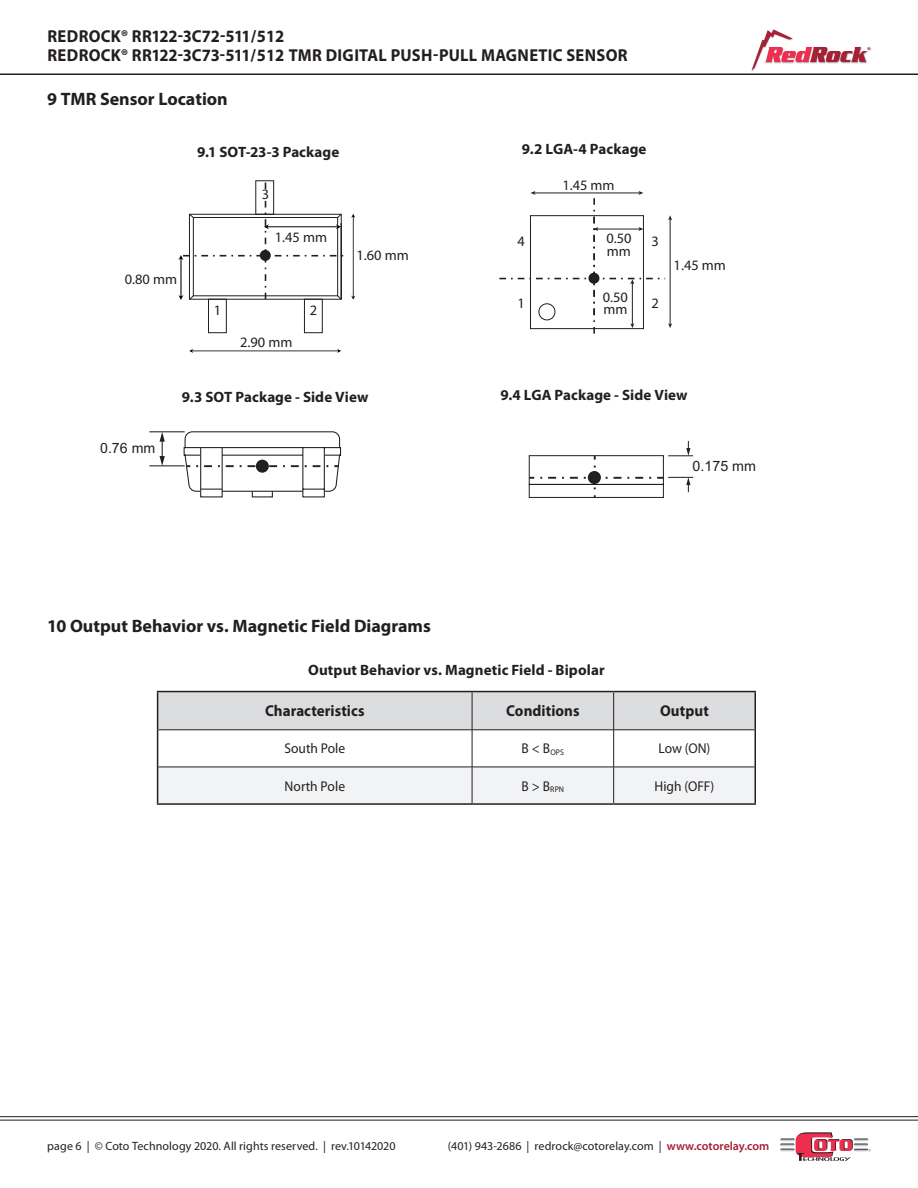
<style>
.page{position:relative;width:918px;height:1188px;background:#fff}
.page>*{position:absolute;margin:0;border:0;box-sizing:border-box;transform-origin:0 0}
.BCoto_Catalog_Subhea{font:700 18px "Myriad Pro";color:#231f20}
.t1{font:700 17.4px "Myriad Pro";letter-spacing:.015em;color:#231f20;scale:.95 1}
.Main_Title_for_TOC{font:700 15.75px "Myriad Pro";letter-spacing:.005em;color:#231f20;scale:.95 1}
.BCoto_Catalog_Subhea-2{font:700 15px "Myriad Pro";letter-spacing:.005em;color:#231f20}
.t2{font:14.4px/12.5px "Myriad Pro";color:#231f20}
.t3{font:14.25px "Arial";color:#231f20}
.Main_Title_for_TOC-2{font:14.1px "Myriad Pro";letter-spacing:.005em;color:#231f20;scale:.95 1}
.t4{font:12px "Myriad Pro";letter-spacing:.005em;color:#231f20}
.t5{font:500 4.5px "Serpentine";color:#a52235}
.s1{font-weight:600;color:#a62035}
</style>
<div class="page">
<svg style="left:752px;top:29px;width:116px;height:41px"></svg>
<svg style="left:780px;top:1132px;width:91px;height:29px"></svg>
<hr style="left:0;top:74px;width:918px;height:1px;background:#231f20">
<hr style="left:0;top:1120px;width:918px;height:1px;background:#231f20">
<hr style="left:0;top:1116px;width:918px;height:1px;background:#231f20">
<div style="left:158px;top:692px;width:596px;height:38px;background:#dcdddf"></div>
<div style="left:158px;top:768px;width:596px;height:35px;background:#f2f3f4"></div>
<hr style="left:157px;top:691px;width:315px;height:1px;background:#231f20">
<hr style="left:157px;top:692px;width:1px;height:38px;background:#231f20">
<hr style="left:472px;top:691px;width:142px;height:1px;background:#231f20">
<hr style="left:614px;top:691px;width:142px;height:1px;background:#231f20">
<hr style="left:754px;top:692px;width:2px;height:38px;background:#231f20">
<hr style="left:157px;top:730px;width:1px;height:37px;background:#231f20">
<hr style="left:754px;top:730px;width:2px;height:37px;background:#231f20">
<hr style="left:157px;top:767px;width:1px;height:36px;background:#231f20">
<hr style="left:754px;top:767px;width:2px;height:36px;background:#231f20">
<hr style="left:157px;top:803px;width:315px;height:2px;background:#231f20">
<hr style="left:472px;top:803px;width:142px;height:2px;background:#231f20">
<hr style="left:614px;top:803px;width:142px;height:2px;background:#231f20">
<hr style="left:472px;top:692px;width:1px;height:38px;background:#231f20">
<hr style="left:613px;top:692px;width:1px;height:38px;background:#231f20">
<hr style="left:158px;top:730px;width:314px;height:1px;background:#231f20">
<hr style="left:472px;top:730px;width:142px;height:1px;background:#231f20">
<hr style="left:472px;top:730px;width:1px;height:37px;background:#231f20">
<hr style="left:614px;top:730px;width:141px;height:1px;background:#231f20">
<hr style="left:613px;top:730px;width:1px;height:37px;background:#231f20">
<hr style="left:158px;top:767px;width:314px;height:1px;background:#231f20">
<hr style="left:472px;top:767px;width:142px;height:1px;background:#231f20">
<hr style="left:472px;top:767px;width:1px;height:36px;background:#231f20">
<hr style="left:614px;top:767px;width:141px;height:1px;background:#231f20">
<hr style="left:613px;top:767px;width:1px;height:36px;background:#231f20">
<svg style="left:351px;top:214px;width:4px;height:86px"></svg>
<svg style="left:189px;top:349px;width:152px;height:4px"></svg>
<svg style="left:178px;top:201px;width:165px;height:100px"></svg>
<div style="left:208px;top:299px;width:19px;height:34px;border:1px solid #231f20"></div>
<div style="left:304px;top:299px;width:19px;height:34px;border:1px solid #231f20"></div>
<div style="left:255px;top:180px;width:19px;height:35px;border:1px solid #231f20"></div>
<svg style="left:499px;top:191px;width:173px;height:143px"></svg>
<svg style="left:529px;top:441px;width:164px;height:56px"></svg>
<div style="left:588px;top:471px;width:13px;height:13px;background:#231f20;border-radius:50%"></div>
<svg style="left:149px;top:431px;width:192px;height:66px"></svg>
<div style="left:256px;top:460px;width:13px;height:13px;background:#231f20;border-radius:50%"></div>
<p class="t1" style="left:47px;top:27px;width:251px">REDROCK® RR122-3C72-511/512</p>
<p class="t1" style="left:47px;top:45px;width:612px">REDROCK® RR122-3C73-511/512 TMR DIGITAL PUSH-PULL MAGNETIC SENSOR</p>
<p class="BCoto_Catalog_Subhea" style="left:47px;top:89px;width:182px">9 TMR Sensor Location</p>
<p class="BCoto_Catalog_Subhea-2" style="left:197px;top:144px;width:144px">9.1 SOT-23-3 Package</p>
<p class="t2" style="left:125px;top:273px;width:54px">0.80 mm</p>
<p class="t2" style="left:262px;top:189px;width:9px">3</p>
<p class="t2" style="left:275px;top:232px;width:54px">1.45 mm</p>
<p class="t2" style="left:214px;top:304px;width:9px">1</p>
<p class="t2" style="left:310px;top:304px;width:9px">2</p>
<p class="t2" style="left:240px;top:336px;width:54px">2.90 mm</p>
<p class="t2" style="left:357px;top:249px;width:54px">1.60 mm</p>
<p class="BCoto_Catalog_Subhea-2" style="left:522px;top:141px;width:126px">9.2 LGA-4 Package</p>
<p class="t2" style="left:562px;top:179px;width:54px">1.45 mm</p>
<p class="t2" style="left:517px;top:235px;width:9px">4</p>
<p class="t2" style="left:517px;top:297px;width:9px">1</p>
<p class="t2" style="left:606px;top:232px;width:27px">0.50 mm</p>
<p class="t2" style="left:603px;top:291px;width:27px">0.50 mm</p>
<p class="t2" style="left:651px;top:297px;width:9px">2</p>
<p class="t2" style="left:651px;top:235px;width:9px">3</p>
<p class="t2" style="left:674px;top:259px;width:54px">1.45 mm</p>
<p class="t3" style="left:100px;top:439px;width:57px">0.76 mm</p>
<p class="BCoto_Catalog_Subhea-2" style="left:182px;top:389px;width:188px">9.3 SOT Package - Side View</p>
<p class="BCoto_Catalog_Subhea-2" style="left:501px;top:387px;width:188px">9.4 LGA Package - Side View</p>
<p class="t3" style="left:693px;top:457px;width:65px">0.175 mm</p>
<p class="BCoto_Catalog_Subhea" style="left:47px;top:616px;width:385px">10 Output Behavior vs. Magnetic Field Diagrams</p>
<p class="BCoto_Catalog_Subhea-2" style="left:308px;top:661px;width:298px">Output Behavior vs. Magnetic Field - Bipolar</p>
<p class="Main_Title_for_TOC" style="left:265px;top:702px;width:106px">Characteristics</p>
<p class="Main_Title_for_TOC" style="left:506px;top:702px;width:79px">Conditions</p>
<p class="Main_Title_for_TOC" style="left:660px;top:702px;width:53px">Output</p>
<p class="Main_Title_for_TOC-2" style="left:284px;top:741px;width:66px">South Pole</p>
<p class="Main_Title_for_TOC-2" style="left:522px;top:741px;width:46px">B &lt; B<sub>OPS</sub></p>
<p class="Main_Title_for_TOC-2" style="left:658px;top:741px;width:56px">Low (ON)</p>
<p class="Main_Title_for_TOC-2" style="left:285px;top:778px;width:65px">North Pole</p>
<p class="Main_Title_for_TOC-2" style="left:522px;top:778px;width:46px">B &gt; B<sub>RPN</sub></p>
<p class="Main_Title_for_TOC-2" style="left:655px;top:778px;width:64px">High (OFF)</p>
<p class="t5" style="left:867px;top:46px;width:5px">®</p>
<p class="t4" style="left:47px;top:1140px;width:350px">page 6 | © Coto Technology 2020. All rights reserved. | rev.10142020</p>
<p class="t4" style="left:448px;top:1140px;width:323px">(401) 943-2686 | redrock@cotorelay.com | <span class="s1">www.cotorelay.com</span></p>
</div>
